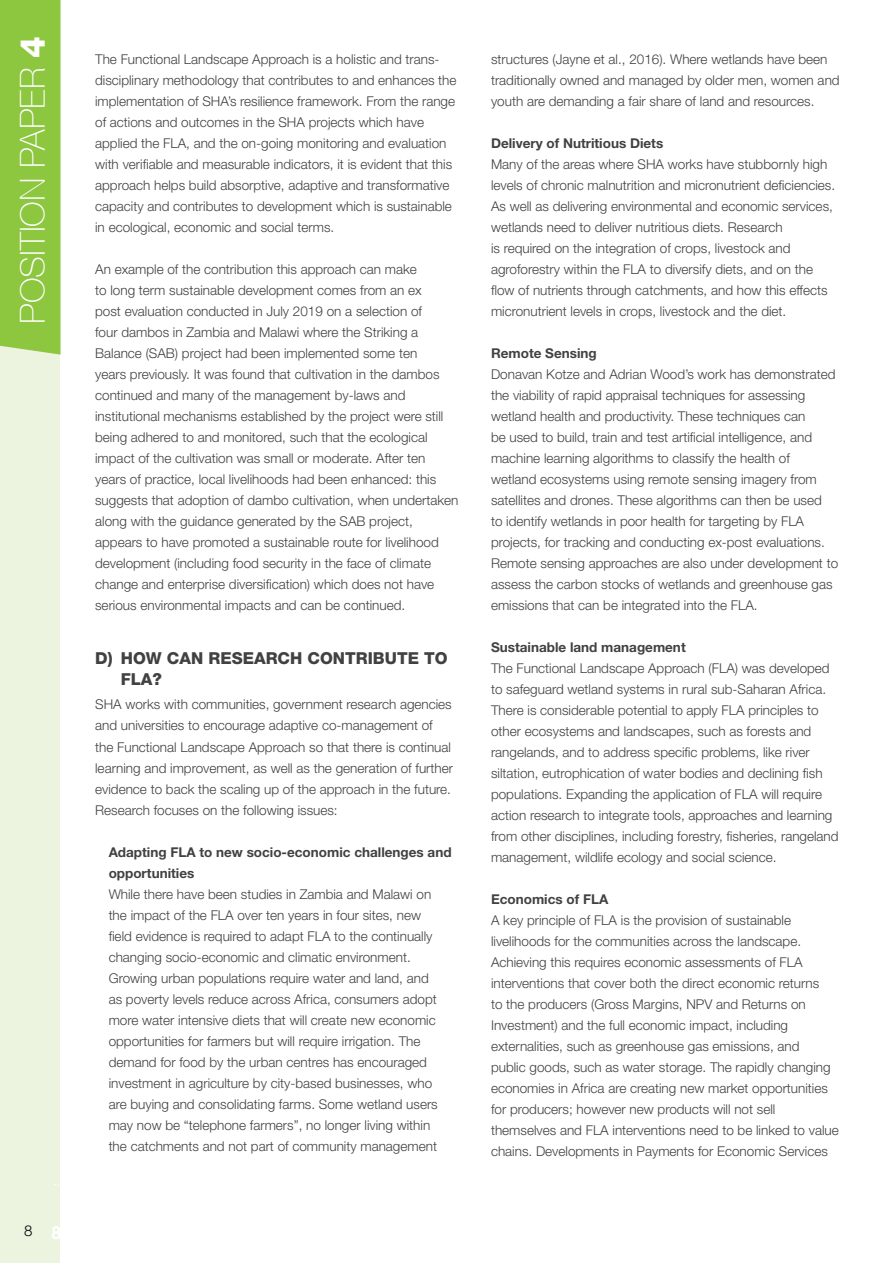
<style>
.page{position:relative;width:893px;height:1263px;background:#fff}
.page>*{position:absolute;margin:0;border:0;box-sizing:border-box;transform-origin:0 0}
.t1{font:100 34.5px "Helvetica Neue CE";color:#fff}
.t2{font:800 16.5px/21px "Helvetica Neue LT Std";color:#414042}
.t3{font:300 15px "Helvetica Neue LT Std";color:#000}
.t4{font:300 13.5px/21px "Helvetica Neue LT Std";color:#414042}
.t5{font:700 13.5px/21px "Helvetica Neue LT Std";color:#414042}
.s1{font-family:"Helvetica Neue LT Std";font-weight:800}
.s2{font-family:"Helvetica";font-weight:700;font-size:18px;color:#fff}
</style>
<div class="page">
<div style="left:0;top:336px;width:60px;height:927px;background:#ecf4e0"></div>
<div style="left:0;top:0;width:61px;height:355px;background:#8dc63f"></div>
<h1 class="t1" style="left:13px;top:324px;width:289px;rotate:-90deg">Position Paper <span class="s1">4</span></h1>
<p class="t3" style="left:24px;top:1221px;width:39px">8 <span class="s2">8</span></p>
<p class="t4" style="left:95px;top:48px;width:363px">The Functional Landscape Approach is a holistic and trans&shy;disciplinary methodology that contributes to and enhances the implementation of SHA’s resilience framework. From the range of actions and outcomes in the SHA projects which have applied the FLA, and the on-going monitoring and evaluation with verifiable and measurable indicators, it is evident that this approach helps build absorptive, adaptive and transformative capacity and contributes to development which is sustainable in ecological, economic and social terms.</p>
<p class="t4" style="left:95px;top:258px;width:365px">An example of the contribution this approach can make<br>to long term sustainable development comes from an ex<br>post evaluation conducted in July 2019 on a selection of<br>four dambos in Zambia and Malawi where the Striking a Balance (SAB) project had been implemented some ten<br>years previously. It was found that cultivation in the dambos continued and many of the management by-laws and institutional mechanisms established by the project were still being adhered to and monitored, such that the ecological impact of the cultivation was small or moderate. After ten years of practice, local livelihoods had been enhanced: this suggests that adoption of dambo cultivation, when undertaken along with the guidance generated by the SAB project, appears to have promoted a sustainable route for livelihood development (including food security in the face of climate change and enterprise diversification) which does not have serious environmental impacts and can be continued.</p>
<p class="t2" style="left:121px;top:648px;width:328px;text-indent:-26px">D) HOW CAN RESEARCH CONTRIBUTE TO<br>FLA?</p>
<p class="t4" style="left:95px;top:694px;width:359px">SHA works with communities, government research agencies and universities to encourage adaptive co-management of the Functional Landscape Approach so that there is continual learning and improvement, as well as the generation of further evidence to back the scaling up of the approach in the future.<br>Research focuses on the following issues:</p>
<p class="t5" style="left:109px;top:841px;width:344px">Adapting FLA to new socio-economic challenges and opportunities</p>
<p class="t4" style="left:109px;top:883px;width:331px">While there have been studies in Zambia and Malawi on the impact of the FLA over ten years in four sites, new field evidence is required to adapt FLA to the continually changing socio-economic and climatic environment.<br>Growing urban populations require water and land, and as poverty levels reduce across Africa, consumers adopt more water intensive diets that will create new economic opportunities for farmers but will require irrigation. The demand for food by the urban centres has encouraged investment in agriculture by city-based businesses, who are buying and consolidating farms. Some wetland users may now be “telephone farmers”, no longer living within the catchments and not part of community management</p>
<p class="t4" style="left:491px;top:48px;width:350px">structures (Jayne et al., 2016). Where wetlands have been traditionally owned and managed by older men, women and youth are demanding a fair share of land and resources.</p>
<p class="t5" style="left:491px;top:132px;width:174px">Delivery of Nutritious Diets</p>
<p class="t4" style="left:491px;top:153px;width:346px">Many of the areas where SHA works have stubbornly high levels of chronic malnutrition and micronutrient deficiencies.<br>As well as delivering environmental and economic services, wetlands need to deliver nutritious diets. Research<br>is required on the integration of crops, livestock and agroforestry within the FLA to diversify diets, and on the flow of nutrients through catchments, and how this effects micronutrient levels in crops, livestock and the diet.</p>
<p class="t5" style="left:491px;top:342px;width:107px">Remote Sensing</p>
<p class="t4" style="left:491px;top:363px;width:349px">Donavan Kotze and Adrian Wood’s work has demonstrated the viability of rapid appraisal techniques for assessing wetland health and productivity. These techniques can<br>be used to build, train and test artificial intelligence, and machine learning algorithms to classify the health of wetland ecosystems using remote sensing imagery from satellites and drones. These algorithms can then be used<br>to identify wetlands in poor health for targeting by FLA projects, for tracking and conducting ex-post evaluations.<br>Remote sensing approaches are also under development to assess the carbon stocks of wetlands and greenhouse gas emissions that can be integrated into the FLA.</p>
<p class="t5" style="left:491px;top:636px;width:196px">Sustainable land management</p>
<p class="t4" style="left:491px;top:657px;width:349px">The Functional Landscape Approach (FLA) was developed to safeguard wetland systems in rural sub-Saharan Africa.<br>There is considerable potential to apply FLA principles to other ecosystems and landscapes, such as forests and rangelands, and to address specific problems, like river siltation, eutrophication of water bodies and declining fish populations. Expanding the application of FLA will require action research to integrate tools, approaches and learning from other disciplines, including forestry, fisheries, rangeland management, wildlife ecology and social science.</p>
<p class="t5" style="left:491px;top:888px;width:119px">Economics of FLA</p>
<p class="t4" style="left:491px;top:909px;width:349px">A key principle of FLA is the provision of sustainable livelihoods for the communities across the landscape.<br>Achieving this requires economic assessments of FLA interventions that cover both the direct economic returns<br>to the producers (Gross Margins, NPV and Returns on Investment) and the full economic impact, including externalities, such as greenhouse gas emissions, and<br>public goods, such as water storage. The rapidly changing economies in Africa are creating new market opportunities for producers; however new products will not sell themselves and FLA interventions need to be linked to value chains. Developments in Payments for Economic Services</p>
</div>
